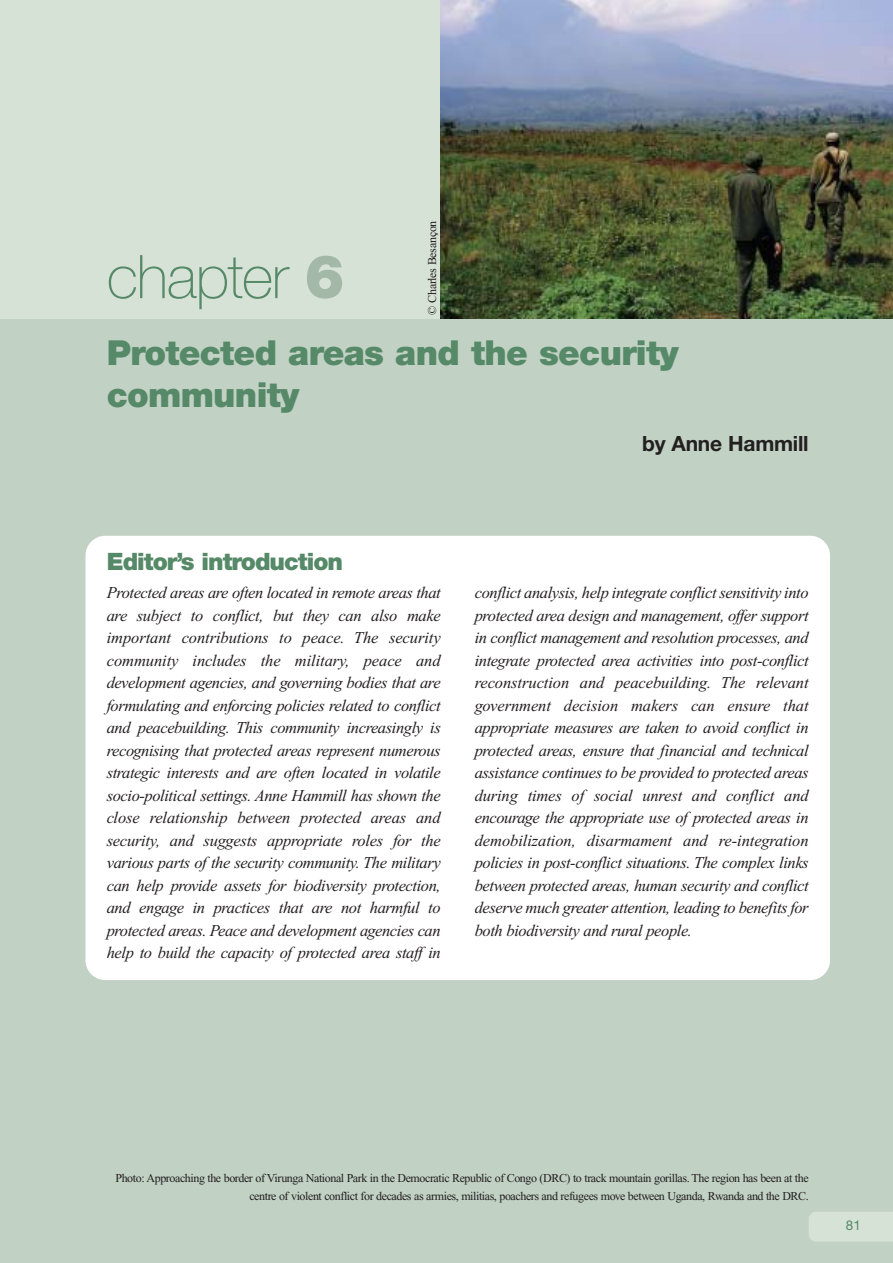
<style>
.page{position:relative;width:893px;height:1263px;background:#fff}
.page>*{position:absolute;margin:0;border:0;box-sizing:border-box;transform-origin:0 0}
.t1{font:100 60.3px "Helvetica Neue";letter-spacing:-.02em;color:#568968}
.t2{font:900 34.5px/42px "Helvetica Neue";letter-spacing:-.02em;color:#568968}
.t3{font:900 24px "Helvetica Neue";letter-spacing:-.04em;color:#568968}
.t4{font:700 21px "Helvetica Neue";letter-spacing:-.01em;color:#231f1f}
.t5{font:italic 16.5px/22.5px "Times New Roman";letter-spacing:-.025em;color:#231f1f;text-align:justify}
.t6{font:13.5px "Helvetica Neue";color:#568968}
.t7{font:12px/18px "Times New Roman";letter-spacing:-.035em;color:#231f1f;text-align:right}
.s1{font-weight:900;color:#a3b8a7}
</style>
<div class="page">
<div style="left:0;top:319px;width:892px;height:944px;background:#c1d1c4"></div>
<div style="left:809px;top:1212px;width:83px;height:30px;background:#d7e2d7"></div>
<div style="left:85px;top:536px;width:745px;height:444px;background:#fff;border-radius:20px"></div>
<div style="left:0;top:0;width:892px;height:319px;background:#d7e2d7"></div>
<img style="left:440px;top:0;width:452px;height:319px">
<h1 class="t1" style="left:107px;top:255px;width:239px">chapter <span class="s1">6</span></h1>
<p class="t7" style="left:424px;top:315px;width:95px;rotate:-90deg">© Charles Besançon</p>
<h2 class="t2" style="left:107px;top:334px;width:573px">Protected areas and the security community</h2>
<p class="t4" style="left:642px;top:436px;width:168px">by Anne Hammill</p>
<h3 class="t3" style="left:107px;top:553px;width:238px">Editor’s introduction</h3>
<p class="t5" style="left:107px;top:583px;width:335px">Protected areas are often located in remote areas that are subject to conflict, but they can also make important contributions to peace. The security community includes the military, peace and development agencies, and governing bodies that are formulating and enforcing policies related to conflict and peacebuilding. This community increasingly is recognising that protected areas represent numerous strategic interests and are often located in volatile socio-political settings. Anne Hammill has shown the close relationship between protected areas and security, and suggests appropriate roles for the various parts of the security community. The military can help provide assets for biodiversity protection, and engage in practices that are not harmful to protected areas. Peace and development agencies can help to build the capacity of protected area staff in</p>
<p class="t5" style="left:475px;top:583px;width:335px">conflict analysis, help integrate conflict sensitivity into protected area design and management, offer support in conflict management and resolution processes, and integrate protected area activities into post-conflict reconstruction and peacebuilding. The relevant government decision makers can ensure that appropriate measures are taken to avoid conflict in protected areas, ensure that financial and technical assistance continues to be provided to protected areas during times of social unrest and conflict and encourage the appropriate use of protected areas in demobilization, disarmament and re-integration policies in post-conflict situations. The complex links between protected areas, human security and conflict deserve much greater attention, leading to benefits for both biodiversity and rural people.</p>
<p class="t7" style="left:115px;top:1170px;width:694px">Photo: Approaching the border of Virunga National Park in the Democratic Republic of Congo (DRC) to track mountain gorillas. The region has been at the centre of violent conflict for decades as armies, militias, poachers and refugees move between Uganda, Rwanda and the DRC.</p>
<p class="t6" style="left:845px;top:1221px;width:17px">81</p>
</div>
